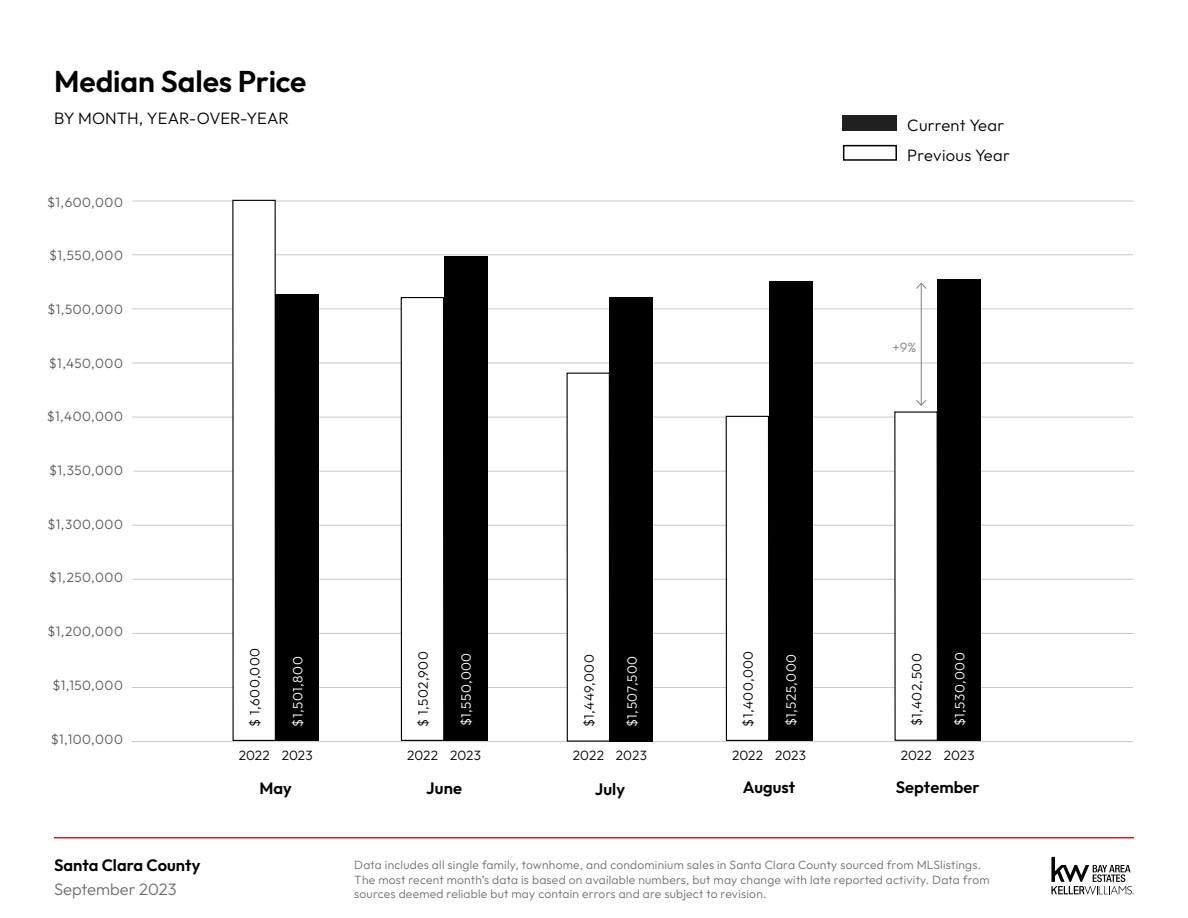
<style>
.page{position:relative;width:1188px;height:918px;background:#fff}
.page>*{position:absolute;margin:0;border:0;box-sizing:border-box;transform-origin:0 0}
.t1{font:600 30px "Outfit";letter-spacing:-.005em;color:#000}
.t2{font:300 16.5px "Outfit";letter-spacing:.005em;color:#000}
.t3{font:600 16.5px "Outfit";letter-spacing:.005em;color:#000}
.t4{font:300 16.5px "Outfit";letter-spacing:.005em;color:#6d6e71}
.t5{font:300 13.5px "Outfit";letter-spacing:.04em;color:#58595b}
.t6{font:300 13.5px "Outfit";letter-spacing:.025em;color:#000}
.t7{font:300 13.5px "Outfit";letter-spacing:.035em;color:#fff}
.t8{font:300 13.5px "Outfit";letter-spacing:.005em;color:#000}
.t9{font:300 13.5px "Outfit";color:#808285}
.t10{font:300 12px/14.4px "Outfit";letter-spacing:.02em;color:#6d6e71}
</style>
<div class="page">
<hr style="left:54px;top:837px;width:1080px;height:1px;background:#ce2129">
<svg style="left:1051px;top:857px;width:83px;height:37px"></svg>
<div style="left:843px;top:145px;width:54px;height:16px;border:2px solid #000"></div>
<div style="left:843px;top:115px;width:54px;height:16px;background:#221f20"></div>
<hr style="left:132px;top:363px;width:1001px;height:1px;background:#6d6e71">
<hr style="left:132px;top:417px;width:1001px;height:1px;background:#6d6e71">
<hr style="left:133px;top:633px;width:1001px;height:1px;background:#6d6e71">
<hr style="left:132px;top:687px;width:1001px;height:1px;background:#6d6e71">
<hr style="left:132px;top:741px;width:1001px;height:1px;background:#6d6e71">
<hr style="left:133px;top:579px;width:1001px;height:1px;background:#6d6e71">
<hr style="left:133px;top:525px;width:1001px;height:1px;background:#6d6e71">
<hr style="left:133px;top:471px;width:1002px;height:1px;background:#6d6e71">
<hr style="left:132px;top:309px;width:1001px;height:1px;background:#6d6e71">
<hr style="left:132px;top:254px;width:1001px;height:1px;background:#6d6e71">
<hr style="left:133px;top:201px;width:1001px;height:1px;background:#6d6e71">
<svg style="left:232px;top:199px;width:44px;height:543px"></svg>
<div style="left:276px;top:295px;width:43px;height:446px;background:#000"></div>
<svg style="left:400px;top:297px;width:45px;height:445px"></svg>
<div style="left:444px;top:256px;width:43px;height:485px;background:#000"></div>
<svg style="left:566px;top:372px;width:44px;height:370px"></svg>
<div style="left:610px;top:297px;width:43px;height:445px;background:#000"></div>
<hr style="left:921px;top:283px;width:1px;height:122px;background:#808285">
<svg style="left:916px;top:282px;width:11px;height:8px"></svg>
<svg style="left:725px;top:415px;width:45px;height:327px"></svg>
<div style="left:769px;top:282px;width:43px;height:459px;background:#000"></div>
<svg style="left:894px;top:399px;width:44px;height:342px"></svg>
<div style="left:938px;top:280px;width:43px;height:461px;background:#000"></div>
<h1 class="t1" style="left:54px;top:64px;width:254px">Median Sales Price</h1>
<h2 class="t2" style="left:54px;top:109px;width:236px">BY MONTH, YEAR-OVER-YEAR</h2>
<p class="t5" style="left:47px;top:194px;width:77px">$1,600,000</p>
<p class="t5" style="left:49px;top:248px;width:75px">$1,550,000</p>
<p class="t5" style="left:47px;top:302px;width:77px">$1,500,000</p>
<p class="t5" style="left:49px;top:355px;width:75px">$1,450,000</p>
<p class="t5" style="left:47px;top:409px;width:77px">$1,400,000</p>
<p class="t5" style="left:49px;top:463px;width:75px">$1,350,000</p>
<p class="t5" style="left:47px;top:516px;width:77px">$1,300,000</p>
<p class="t5" style="left:49px;top:570px;width:75px">$1,250,000</p>
<p class="t5" style="left:47px;top:624px;width:77px">$1,200,000</p>
<p class="t5" style="left:52px;top:677px;width:72px">$1,150,000</p>
<p class="t5" style="left:51px;top:731px;width:74px">$1,100,000</p>
<h2 class="t3" style="left:54px;top:856px;width:148px">Santa Clara County</h2>
<h2 class="t4" style="left:54px;top:879px;width:124px">September 2023</h2>
<p class="t6" style="left:247px;top:727px;width:80px;rotate:-90deg">$ 1,600,000</p>
<p class="t7" style="left:290px;top:727px;width:71px;rotate:-90deg">$1,501,800</p>
<p class="t8" style="left:239px;top:747px;width:76px">2022 2023</p>
<h2 class="t3" style="left:259px;top:779px;width:34px">May</h2>
<h2 class="t2" style="left:907px;top:116px;width:98px">Current Year</h2>
<h2 class="t2" style="left:907px;top:146px;width:104px">Previous Year</h2>
<p class="t9" style="left:892px;top:339px;width:26px">+9%</p>
<p class="t6" style="left:415px;top:727px;width:77px;rotate:-90deg">$ 1,502,900</p>
<p class="t7" style="left:458px;top:726px;width:75px;rotate:-90deg">$1,550,000</p>
<p class="t6" style="left:581px;top:727px;width:74px;rotate:-90deg">$1,449,000</p>
<p class="t7" style="left:624px;top:727px;width:73px;rotate:-90deg">$1,507,500</p>
<p class="t6" style="left:740px;top:727px;width:77px;rotate:-90deg">$1,400,000</p>
<p class="t7" style="left:783px;top:726px;width:74px;rotate:-90deg">$1,525,000</p>
<p class="t6" style="left:909px;top:726px;width:75px;rotate:-90deg">$1,402,500</p>
<p class="t7" style="left:952px;top:726px;width:75px;rotate:-90deg">$1,530,000</p>
<p class="t8" style="left:407px;top:747px;width:76px">2022 2023</p>
<p class="t8" style="left:573px;top:748px;width:76px">2022 2023</p>
<p class="t8" style="left:732px;top:747px;width:76px">2022 2023</p>
<p class="t8" style="left:901px;top:747px;width:76px">2022 2023</p>
<h2 class="t3" style="left:426px;top:779px;width:37px">June</h2>
<h2 class="t3" style="left:595px;top:780px;width:32px">July</h2>
<h2 class="t3" style="left:743px;top:778px;width:54px">August</h2>
<h2 class="t3" style="left:896px;top:777px;width:85px">September</h2>
<p class="t10" style="left:354px;top:858px;width:637px">Data includes all single family, townhome, and condominium sales in Santa Clara County sourced from MLSlistings.<br>The most recent month’s data is based on available numbers, but may change with late reported activity. Data from sources deemed reliable but may contain errors and are subject to revision.</p>
</div>
